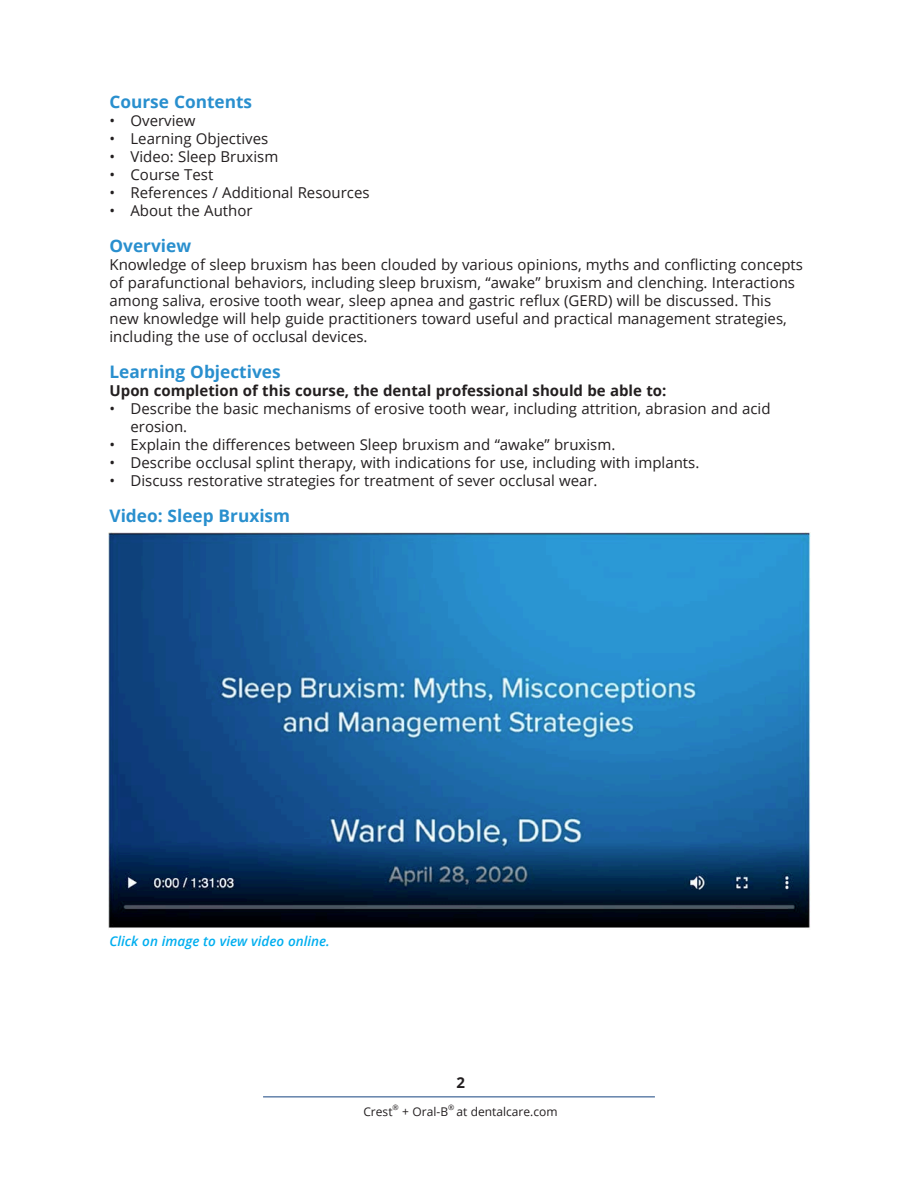
<style>
.page{position:relative;width:918px;height:1188px;background:#fff}
.page>*{position:absolute;margin:0;border:0;box-sizing:border-box;transform-origin:0 0}
.Main_Body{font:700 17.25px "Open Sans";color:#298fce}
.Section_Head{font:700 17.25px "Open Sans";color:#298fce}
.bullets{font:700 17.25px "Open Sans";color:#298fce}
.bullets-2{font:15px/18px "Open Sans";color:#231f20}
.Main_Body-2{font:15px/18px "Open Sans";color:#231f20}
.Main_Body-3{font:700 15px "Open Sans";color:#231f20}
.Figure{font:italic 600 13.5px "Open Sans";color:#00aeef}
.t1{font:12px "Open Sans";color:#231f20}
.t2{font:7.5px "Open Sans";color:#231f20}
</style>
<div class="page">
<hr style="left:263px;top:1096px;width:392px;height:1px;background:#164481">
<img style="left:108px;top:533px;width:702px;height:395px">
<p class="bullets" style="left:110px;top:90px;width:144px">Course Contents</p>
<p class="bullets-2" style="left:110px;top:111px;width:88px">• Overview</p>
<p class="bullets-2" style="left:110px;top:129px;width:160px">• Learning Objectives</p>
<p class="bullets-2" style="left:110px;top:147px;width:170px">• Video: Sleep Bruxism</p>
<p class="bullets-2" style="left:110px;top:165px;width:105px">• Course Test</p>
<p class="bullets-2" style="left:110px;top:183px;width:262px">• References / Additional Resources</p>
<p class="bullets-2" style="left:110px;top:201px;width:145px">• About the Author</p>
<p class="Main_Body" style="left:110px;top:234px;width:83px">Overview</p>
<p class="Main_Body-2" style="left:110px;top:255px;width:695px">Knowledge of sleep bruxism has been clouded by various opinions, myths and conflicting concepts of parafunctional behaviors, including sleep bruxism, “awake” bruxism and clenching. Interactions among saliva, erosive tooth wear, sleep apnea and gastric reflux (GERD) will be discussed. This new knowledge will help guide practitioners toward useful and practical management strategies, including the use of occlusal devices.</p>
<p class="Section_Head" style="left:110px;top:360px;width:173px">Learning Objectives</p>
<p class="Main_Body-3" style="left:110px;top:380px;width:558px">Upon completion of this course, the dental professional should be able to:</p>
<p class="bullets-2" style="left:130px;top:399px;width:642px;text-indent:-21px">• Describe the basic mechanisms of erosive tooth wear, including attrition, abrasion and acid erosion.</p>
<p class="bullets-2" style="left:110px;top:435px;width:507px">• Explain the differences between Sleep bruxism and “awake” bruxism.</p>
<p class="bullets-2" style="left:110px;top:453px;width:591px">• Describe occlusal splint therapy, with indications for use, including with implants.</p>
<p class="bullets-2" style="left:110px;top:471px;width:490px">• Discuss restorative strategies for treatment of sever occlusal wear.</p>
<p class="Main_Body" style="left:110px;top:504px;width:182px">Video: Sleep Bruxism</p>
<p class="Figure" style="left:110px;top:932px;width:222px">Click on image to view video online.</p>
<p class="Main_Body-3" style="left:456px;top:1072px;width:10px">2</p>
<p class="t1" style="left:363px;top:1103px;width:31px">Crest</p>
<p class="t2" style="left:393px;top:1102px;width:8px">®</p>
<p class="t1" style="left:402px;top:1103px;width:47px">+ Oral-B</p>
<p class="t2" style="left:448px;top:1102px;width:8px">®</p>
<p class="t1" style="left:457px;top:1103px;width:103px">at dentalcare.com</p>
</div>
